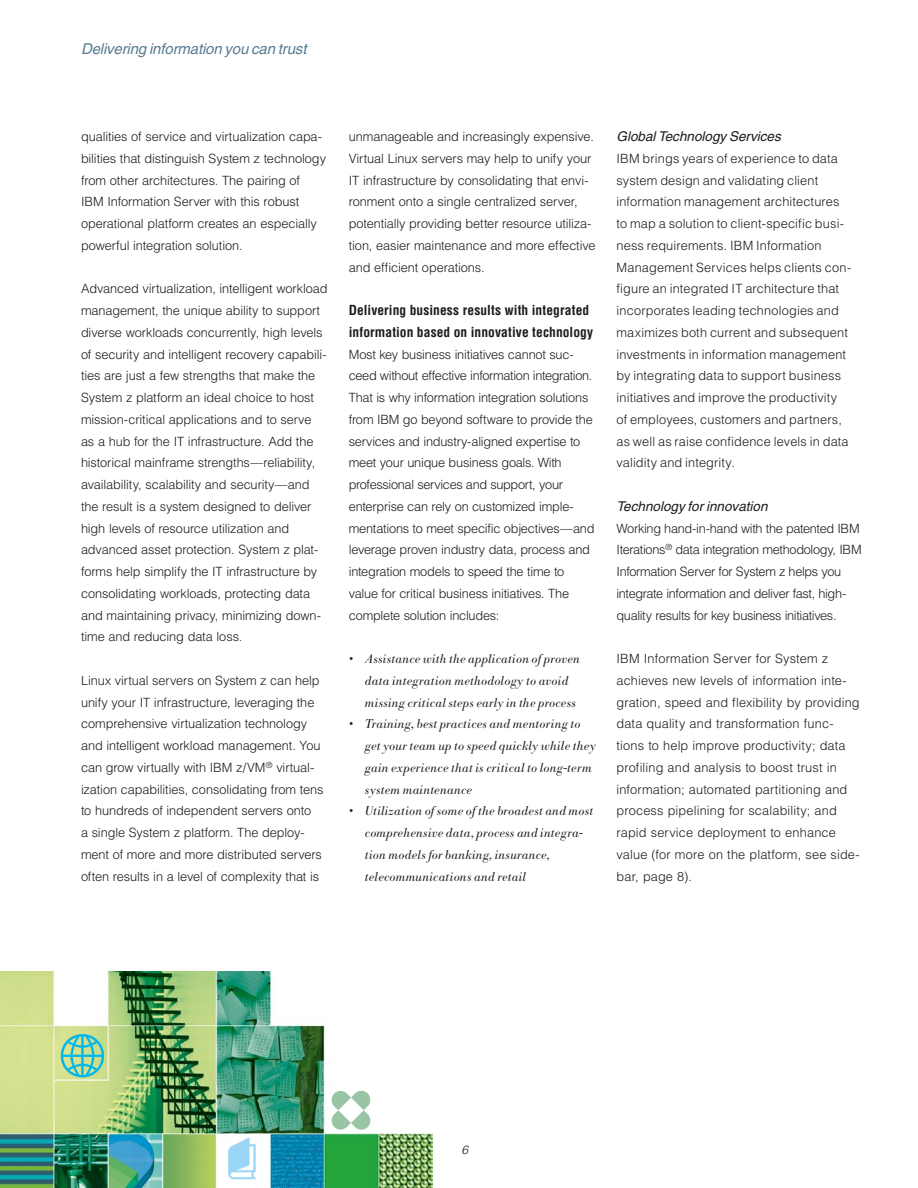
<style>
.page{position:relative;width:918px;height:1188px;background:#fff}
.page>*{position:absolute;margin:0;border:0;box-sizing:border-box;transform-origin:0 0}
.t1{font:italic 15px "Helvetica";letter-spacing:-.01em;color:#577c93}
.t2{font:700 condensed 13.5px/21.8px "Helvetica";letter-spacing:.005em;color:#1c1c1a}
.t3{font:italic 13.5px "Helvetica";color:#1c1c1a}
.t4{font:300 12.75px/21.8px "Helvetica";letter-spacing:-.005em;color:#1c1c1a}
.t5{font:italic 300 12.75px/21.8px "Bodoni BE";letter-spacing:.02em;color:#1c1c1a}
.t6{font:300 12.75px/21.8px "Helvetica";letter-spacing:-.03em;color:#1c1c1a}
</style>
<div class="page">
<img style="left:0;top:972px;width:432px;height:216px">
<svg style="left:61px;top:1034px;width:43px;height:43px"></svg>
<svg style="left:331px;top:1090px;width:40px;height:41px"></svg>
<svg style="left:228px;top:1137px;width:28px;height:42px"></svg>
<p class="t1" style="left:81px;top:40px;width:227px">Delivering information you can trust</p>
<p class="t4" style="left:81px;top:125px;width:247px">qualities of service and virtualization capa&shy;bilities that distinguish System z technology from other architectures. The pairing of IBM Information Server with this robust operational platform creates an especially powerful integration solution.</p>
<p class="t4" style="left:81px;top:277px;width:248px">Advanced virtualization, intelligent workload management, the unique ability to support diverse workloads concurrently, high levels of security and intelligent recovery capabili&shy;ties are just a few strengths that make the System z platform an ideal choice to host mission-critical applications and to serve as a hub for the IT infrastructure. Add the historical mainframe strengths—reliability, availability, scalability and security—and the result is a system designed to deliver high levels of resource utilization and advanced asset protection. System z plat&shy;forms help simplify the IT infrastructure by consolidating workloads, protecting data and maintaining privacy, minimizing down&shy;time and reducing data loss.</p>
<p class="t4" style="left:81px;top:669px;width:244px">Linux virtual servers on System z can help unify your IT infrastructure, leveraging the comprehensive virtualization technology and intelligent workload management. You can grow virtually with IBM z/VM<sup>®</sup> virtual&shy;ization capabilities, consolidating from tens to hundreds of independent servers onto<br>a single System z platform. The deploy&shy;ment of more and more distributed servers often results in a level of complexity that is</p>
<p class="t4" style="left:349px;top:125px;width:248px">unmanageable and increasingly expensive.<br>Virtual Linux servers may help to unify your IT infrastructure by consolidating that envi&shy;ronment onto a single centralized server, potentially providing better resource utiliza&shy;tion, easier maintenance and more effective and efficient operations.</p>
<h5 class="t2" style="left:349px;top:299px;width:246px">Delivering business results with integrated information based on innovative technology</h5>
<p class="t4" style="left:349px;top:343px;width:247px">Most key business initiatives cannot suc&shy;ceed without effective information integration.<br>That is why information integration solutions from IBM go beyond software to provide the services and industry-aligned expertise to meet your unique business goals. With professional services and support, your enterprise can rely on customized imple&shy;mentations to meet specific objectives—and leverage proven industry data, process and integration models to speed the time to value for critical business initiatives. The complete solution includes:</p>
<p class="t5" style="left:365px;top:648px;width:217px;text-indent:-16px">• Assistance with the application of proven data integration methodology to avoid missing critical steps early in the process</p>
<p class="t5" style="left:365px;top:713px;width:233px;text-indent:-16px">• Training, best practices and mentoring to get your team up to speed quickly while they gain experience that is critical to long-term system maintenance</p>
<p class="t5" style="left:365px;top:800px;width:230px;text-indent:-16px">• Utilization of some of the broadest and most comprehensive data, process and integra&shy;tion models for banking, insurance, telecommunications and retail</p>
<p class="t3" style="left:616px;top:128px;width:166px">Global Technology Services</p>
<p class="t4" style="left:616px;top:147px;width:236px">IBM brings years of experience to data system design and validating client information management architectures to map a solution to client-specific busi&shy;ness requirements. IBM Information Management Services helps clients con&shy;figure an integrated IT architecture that incorporates leading technologies and maximizes both current and subsequent investments in information management by integrating data to support business initiatives and improve the productivity of employees, customers and partners, as well as raise confidence levels in data validity and integrity.</p>
<p class="t3" style="left:616px;top:498px;width:153px">Technology for innovation</p>
<p class="t6" style="left:616px;top:517px;width:247px">Working hand-in-hand with the patented IBM Iterations<sup>®</sup> data integration methodology, IBM Information Server for System z helps you integrate information and deliver fast, high&shy;quality results for key business initiatives.</p>
<p class="t4" style="left:616px;top:647px;width:245px">IBM Information Server for System z achieves new levels of information inte&shy;gration, speed and flexibility by providing data quality and transformation func&shy;tions to help improve productivity; data profiling and analysis to boost trust in information; automated partitioning and process pipelining for scalability; and rapid service deployment to enhance value (for more on the platform, see side&shy;bar, page 8).</p>
</div>
